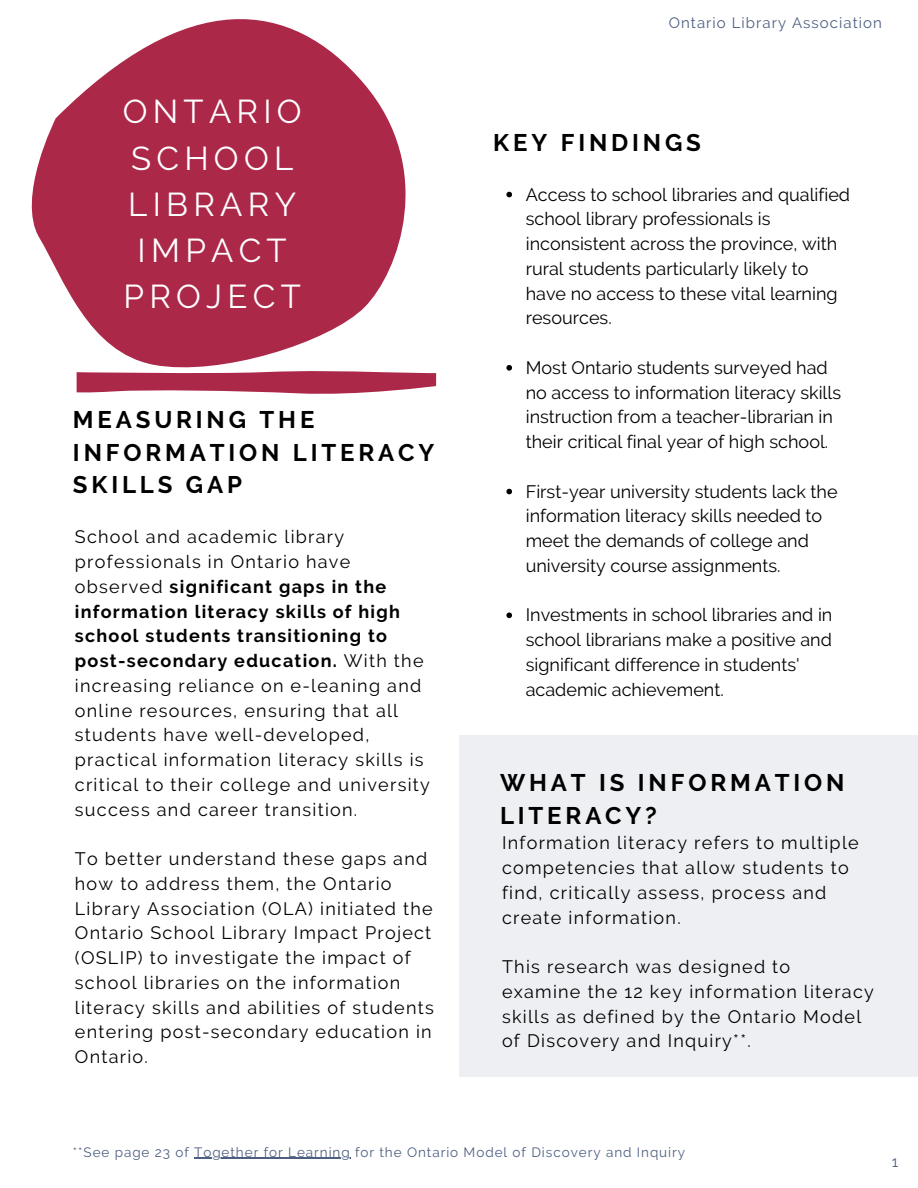
<style>
.page{position:relative;width:918px;height:1188px;background:#fff}
.page>*{position:absolute;margin:0;border:0;box-sizing:border-box;transform-origin:0 0}
.t1{font:33px/46.2px "Raleway";letter-spacing:.16em;color:#fff;text-align:center}
.t2{font:700 24px/32.5px "Raleway";letter-spacing:.16em;color:#000}
.t3{font:18px/24.8px "Raleway";letter-spacing:.07em;color:#000}
.t4{font:18px/24.8px "Raleway";color:#000}
.t5{font:15px "Raleway";letter-spacing:.07em;color:#4d5f81}
.t6{font:13.5px "Raleway";letter-spacing:.07em;color:#4d5f81}
.s1{font-weight:700}
</style>
<div class="page">
<svg style="left:31px;top:19px;width:406px;height:358px;fill:#ab2849"></svg>
<svg style="left:77px;top:370px;width:359px;height:24px"></svg>
<div style="left:459px;top:735px;width:459px;height:342px;background:#eeeff3"></div>
<hr style="left:194px;top:1158px;width:157px;height:1px;background:#4d5f81">
<svg style="left:506px;top:192px;width:6px;height:5px"></svg>
<svg style="left:506px;top:365px;width:6px;height:6px"></svg>
<svg style="left:506px;top:489px;width:6px;height:5px"></svg>
<svg style="left:506px;top:612px;width:6px;height:6px"></svg>
<p class="t1" style="left:123px;top:89px;width:180px">ONTARIO<br>SCHOOL<br>LIBRARY<br>IMPACT<br>PROJECT</p>
<p class="t2" style="left:73px;top:403px;width:363px">MEASURING THE<br>INFORMATION LITERACY<br>SKILLS GAP</p>
<p class="t3" style="left:75px;top:525px;width:357px">School and academic library professionals in Ontario have observed <span class="s1">significant gaps in the information literacy skills of high school students transitioning to post-secondary education.</span> With the increasing reliance on e-leaning and online resources, ensuring that all students have well-developed, practical information literacy skills is critical to their college and university success and career transition.</p>
<p class="t3" style="left:75px;top:846px;width:360px">To better understand these gaps and how to address them, the Ontario Library Association (OLA) initiated the Ontario School Library Impact Project (OSLIP) to investigate the impact of school libraries on the information literacy skills and abilities of students entering post-secondary education in Ontario.</p>
<p class="t5" style="left:669px;top:14px;width:214px">Ontario Library Association</p>
<p class="t2" style="left:493px;top:126px;width:209px">KEY FINDINGS</p>
<p class="t4" style="left:526px;top:182px;width:326px">Access to school libraries and qualified school library professionals is inconsistent across the province, with rural students particularly likely to have no access to these vital learning resources.</p>
<p class="t4" style="left:526px;top:355px;width:317px">Most Ontario students surveyed had no access to information literacy skills instruction from a teacher-librarian in their critical final year of high school.</p>
<p class="t4" style="left:526px;top:479px;width:313px">First-year university students lack the information literacy skills needed to meet the demands of college and university course assignments.</p>
<p class="t4" style="left:526px;top:603px;width:308px">Investments in school libraries and in school librarians make a positive and significant difference in students' academic achievement.</p>
<p class="t2" style="left:500px;top:767px;width:346px">WHAT IS INFORMATION<br>LITERACY?</p>
<p class="t3" style="left:502px;top:831px;width:358px">Information literacy refers to multiple competencies that allow students to find, critically assess, process and create information.</p>
<p class="t3" style="left:502px;top:954px;width:373px">This research was designed to<br>examine the 12 key information literacy skills as defined by the Ontario Model of Discovery and Inquiry**.</p>
<p class="t6" style="left:73px;top:1144px;width:614px">**See page 23 of Together for Learning for the Ontario Model of Discovery and Inquiry</p>
<p class="t5" style="left:892px;top:1153px;width:8px">1</p>
</div>
